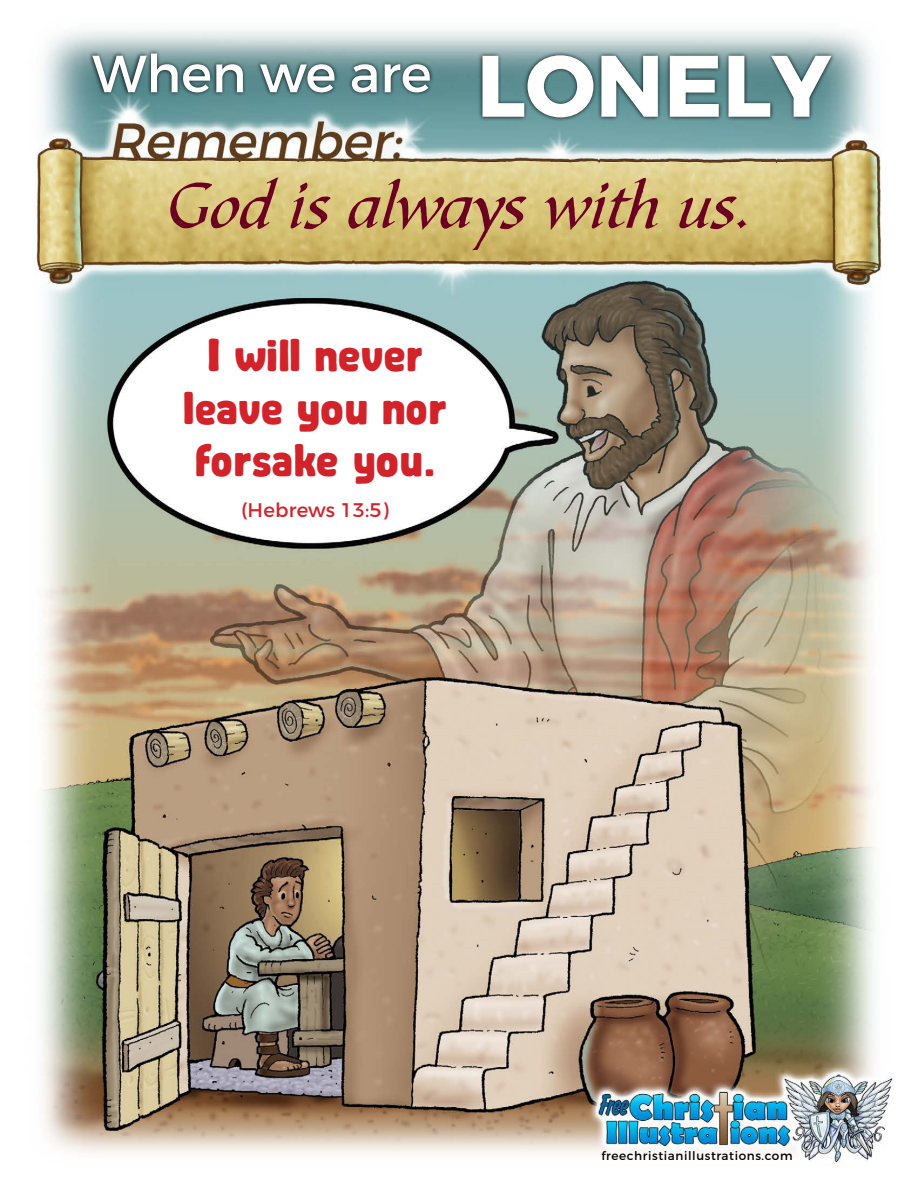
<style>
.page{position:relative;width:918px;height:1188px;background:#fff}
.page>*{position:absolute;margin:0;border:0;box-sizing:border-box;transform-origin:0 0}
.t1{font:67.2px "Bible Scr T";color:#6c0020;scale:1.05 1}
.t2{font:52.2px "Montserrat";color:#fff}
.t3{font:43.8px/52.5px "Abraham";letter-spacing:.01em;color:#d2232a;text-align:center}
.t4{font:19.65px "Montserrat";letter-spacing:.01em;color:#d2232a}
.t5{font:12px "Montserrat";letter-spacing:.05em;color:#000}
.s1{font-weight:700;font-size:87px}
</style>
<div class="page">
<img style="left:36px;top:29px;width:857px;height:1134px">
<div style="left:88px;top:49px;width:346px;height:48px;background:#000;opacity:.85"></div>
<div style="left:478px;top:51px;width:358px;height:71px;background:#000;opacity:.85"></div>
<p class="t2" style="left:92px;top:42px;width:740px">When we are <span class="s1">LONELY</span></p>
<h1 class="t1" style="left:166px;top:169px;width:559px">God is always with us.</h1>
<p class="t3" style="left:183px;top:329px;width:265px">I will never leave you nor forsake you.</p>
<p class="t4" style="left:241px;top:498px;width:149px">(Hebrews 13:5)</p>
<p class="t5" style="left:601px;top:1149px;width:193px">freechristianillustrations.com</p>
</div>
